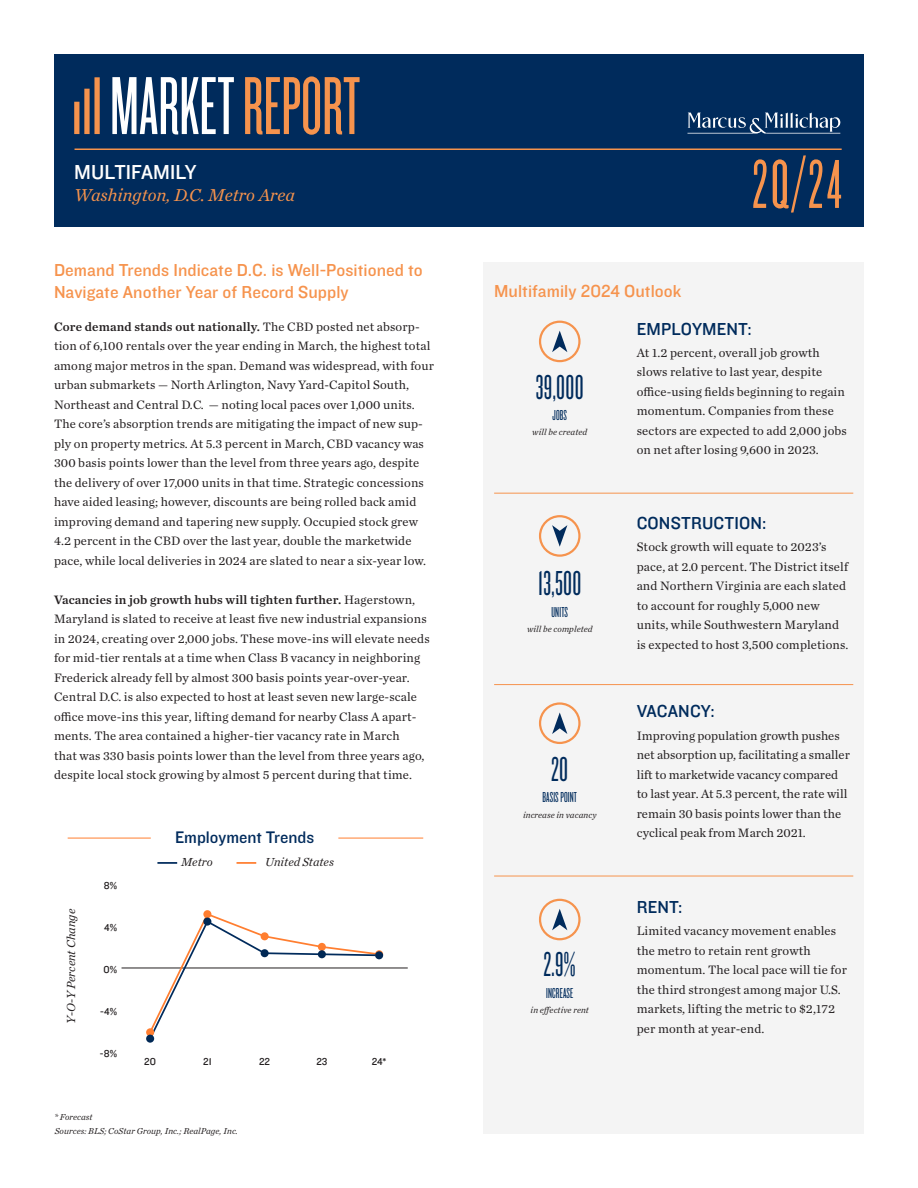
<style>
.page{position:relative;width:918px;height:1188px;background:#fff}
.page>*{position:absolute;margin:0;border:0;box-sizing:border-box;transform-origin:0 0}
._01_-_Header_-_Title{font:85.5px "Knockout 26 Junior Flywght";color:#fff}
._04_-_Header_-_Quarter{font:72px "Knockout 26 Junior Flywght";color:#f6934d}
._03_-_H3{font:36px "Knockout 26 Junior Flywght";letter-spacing:.01em;color:#002b5c}
._02_-_Header_-_Subtitle{font:21px "Knockout 31 Junior Middlewt";color:#fff}
._02_-_H2{font:18px/22.5px "Knockout 31 Junior Middlewt";letter-spacing:.005em;color:#f6934d}
._04_-_H4{font:18px "Knockout 31 Junior Middlewt";letter-spacing:.01em;color:#002b5c}
._03_-_Header_-_Location{font:italic 18px "Chronicle Text G1";color:#f6934d}
.Graphs{font:17.4px "Knockout 31 Junior Middlewt";color:#002b5c}
._03_-_H3-2{font:15px "Knockout 26 Junior Flywght";letter-spacing:.01em;color:#002b5c}
._05_-_Body{font:12.75px/19.5px "Chronicle Text G1";letter-spacing:.01em;color:#231f20}
.Graphs-2{font:italic 12.15px "Chronicle Text G1";color:#231f20}
.Graphs-3{font:10.5px "Knockout 31 Junior Middlewt";color:#231f20}
._06{font:italic 9px "Chronicle Text G1";letter-spacing:.005em;color:#231f20}
._03_-_H3-3{font:italic 9px "Chronicle Text G1";letter-spacing:.005em;color:#231f20}
.s1{color:#f6934d}
.s2{font-family:"Chronicle Text G1 Semi"}
</style>
<div class="page">
<div style="left:483px;top:262px;width:381px;height:872px;background:#f4f4f4"></div>
<svg style="left:552px;top:712px;width:15px;height:22px"></svg>
<div style="left:539px;top:702px;width:42px;height:42px;border:2px solid #f6934d;border-radius:50%"></div>
<svg style="left:552px;top:525px;width:15px;height:22px"></svg>
<div style="left:539px;top:515px;width:42px;height:42px;border:2px solid #f6934d;border-radius:50%"></div>
<svg style="left:552px;top:909px;width:15px;height:21px"></svg>
<div style="left:539px;top:899px;width:42px;height:41px;border:2px solid #f6934d;border-radius:50%"></div>
<svg style="left:552px;top:331px;width:15px;height:21px"></svg>
<div style="left:539px;top:321px;width:42px;height:41px;border:2px solid #f6934d;border-radius:50%"></div>
<hr style="left:494px;top:684px;width:359px;height:1px;background:#f6934d">
<hr style="left:494px;top:876px;width:359px;height:1px;background:#f6934d">
<hr style="left:494px;top:493px;width:359px;height:1px;background:#f6934d">
<hr style="left:68px;top:838px;width:83px;height:1px;background:#ff7e30">
<hr style="left:338px;top:838px;width:85px;height:1px;background:#ff7e30">
<svg style="left:237px;top:862px;width:19px;height:2px"></svg>
<hr style="left:157px;top:862px;width:20px;height:2px;background:#002b5c">
<hr style="left:122px;top:968px;width:286px;height:1px;background:#231f20">
<svg style="left:149px;top:913px;width:230px;height:126px"></svg>
<div style="left:146px;top:1028px;width:8px;height:8px;background:#ff7e30;border-radius:50%"></div>
<div style="left:203px;top:910px;width:8px;height:8px;background:#ff7e30;border-radius:50%"></div>
<div style="left:261px;top:932px;width:8px;height:8px;background:#ff7e30;border-radius:50%"></div>
<div style="left:318px;top:943px;width:8px;height:8px;background:#ff7e30;border-radius:50%"></div>
<div style="left:146px;top:1035px;width:8px;height:8px;background:#002855;border-radius:50%"></div>
<div style="left:203px;top:918px;width:8px;height:8px;background:#002855;border-radius:50%"></div>
<div style="left:261px;top:949px;width:8px;height:8px;background:#002855;border-radius:50%"></div>
<div style="left:318px;top:950px;width:8px;height:8px;background:#002855;border-radius:50%"></div>
<div style="left:375px;top:951px;width:8px;height:8px;background:#002855;border-radius:50%"></div>
<div style="left:54px;top:54px;width:810px;height:173px;background:#002b5c"></div>
<hr style="left:75px;top:148px;width:767px;height:2px;background:#f6934d">
<svg style="left:687px;top:113px;width:154px;height:21px"></svg>
<div style="left:74px;top:102px;width:5px;height:32px;background:#f6934d"></div>
<div style="left:84px;top:89px;width:6px;height:45px;background:#f6934d"></div>
<div style="left:94px;top:77px;width:6px;height:57px;background:#f6934d"></div>
<p class="_01_-_Header_-_Title" style="left:110px;top:58px;width:252px">MARKET <span class="s1">REPORT</span></p>
<p class="_02_-_Header_-_Subtitle" style="left:74px;top:158px;width:124px">MULTIFAMILY</p>
<p class="_03_-_Header_-_Location" style="left:74px;top:181px;width:222px">Washington, D.C. Metro Area</p>
<p class="_02_-_H2" style="left:54px;top:258px;width:370px">Demand Trends Indicate D.C. is Well-Positioned to<br>Navigate Another Year of Record Supply</p>
<p class="_05_-_Body" style="left:54px;top:316px;width:382px"><span class="s2">Core demand stands out nationally.</span> The CBD posted net absorp&shy;tion of 6,100 rentals over the year ending in March, the highest total among major metros in the span. Demand was widespread, with four urban submarkets — North Arlington, Navy Yard-Capitol South, Northeast and Central D.C. — noting local paces over 1,000 units.<br>The core’s absorption trends are mitigating the impact of new sup&shy;ply on property metrics. At 5.3 percent in March, CBD vacancy was 300 basis points lower than the level from three years ago, despite the delivery of over 17,000 units in that time. Strategic concessions have aided leasing; however, discounts are being rolled back amid improving demand and tapering new supply. Occupied stock grew 4.2 percent in the CBD over the last year, double the marketwide pace, while local deliveries in 2024 are slated to near a six-year low.</p>
<p class="_05_-_Body" style="left:54px;top:589px;width:377px"><span class="s2">Vacancies in job growth hubs will tighten further.</span> Hagerstown, Maryland is slated to receive at least five new industrial expansions in 2024, creating over 2,000 jobs. These move-ins will elevate needs for mid-tier rentals at a time when Class B vacancy in neighboring Frederick already fell by almost 300 basis points year-over-year.<br>Central D.C. is also expected to host at least seven new large-scale office move-ins this year, lifting demand for nearby Class A apart&shy;ments. The area contained a higher-tier vacancy rate in March<br>that was 330 basis points lower than the level from three years ago, despite local stock growing by almost 5 percent during that time.</p>
<p class="Graphs" style="left:175px;top:826px;width:141px">Employment Trends</p>
<p class="Graphs-2" style="left:62px;top:1024px;width:117px;rotate:-90deg">Y-O-Y Percent Change</p>
<p class="Graphs-3" style="left:104px;top:878px;width:15px">8%</p>
<p class="Graphs-3" style="left:104px;top:920px;width:14px">4%</p>
<p class="Graphs-3" style="left:104px;top:962px;width:15px">0%</p>
<p class="Graphs-3" style="left:100px;top:1005px;width:18px">-4%</p>
<p class="Graphs-3" style="left:100px;top:1047px;width:19px">-8%</p>
<p class="_06" style="left:54px;top:1110px;width:40px">* Forecast</p>
<p class="Graphs-2" style="left:181px;top:853px;width:33px">Metro</p>
<p class="Graphs-2" style="left:265px;top:853px;width:70px">United States</p>
<p class="Graphs-3" style="left:144px;top:1054px;width:13px">20</p>
<p class="Graphs-3" style="left:203px;top:1054px;width:10px">21</p>
<p class="Graphs-3" style="left:259px;top:1054px;width:13px">22</p>
<p class="Graphs-3" style="left:316px;top:1054px;width:13px">23</p>
<p class="Graphs-3" style="left:372px;top:1054px;width:16px">24*</p>
<p class="_06" style="left:55px;top:1124px;width:185px">Sources: BLS; CoStar Group, Inc.; RealPage, Inc.</p>
<p class="_02_-_H2" style="left:494px;top:279px;width:189px">Multifamily 2024 Outlook</p>
<p class="_04_-_Header_-_Quarter" style="left:753px;top:144px;width:90px">2Q/24</p>
<p class="_03_-_H3" style="left:536px;top:367px;width:49px">39,000</p>
<p class="_03_-_H3-2" style="left:552px;top:407px;width:16px">JOBS</p>
<p class="_03_-_H3-3" style="left:532px;top:425px;width:56px">will be created</p>
<p class="_03_-_H3" style="left:538px;top:563px;width:45px">13,500</p>
<p class="_03_-_H3-2" style="left:552px;top:603px;width:18px">UNITS</p>
<p class="_03_-_H3-3" style="left:527px;top:622px;width:67px">will be completed</p>
<p class="_03_-_H3" style="left:551px;top:749px;width:18px">20</p>
<p class="_03_-_H3-2" style="left:543px;top:789px;width:36px">BASIS POINT</p>
<p class="_06" style="left:523px;top:808px;width:75px">increase in vacancy</p>
<p class="_03_-_H3" style="left:544px;top:944px;width:33px">2.9%</p>
<p class="_03_-_H3-2" style="left:546px;top:985px;width:29px">INCREASE</p>
<p class="_03_-_H3-3" style="left:531px;top:1003px;width:60px">in effective rent</p>
<p class="_04_-_H4" style="left:637px;top:317px;width:117px">EMPLOYMENT:</p>
<p class="_05_-_Body" style="left:637px;top:342px;width:212px">At 1.2 percent, overall job growth slows relative to last year, despite office-using fields beginning to regain momentum. Companies from these sectors are expected to add 2,000 jobs on net after losing 9,600 in 2023.</p>
<p class="_04_-_H4" style="left:637px;top:511px;width:131px">CONSTRUCTION:</p>
<p class="_05_-_Body" style="left:637px;top:536px;width:213px">Stock growth will equate to 2023’s pace, at 2.0 percent. The District itself and Northern Virginia are each slated to account for roughly 5,000 new units, while Southwestern Maryland is expected to host 3,500 completions.</p>
<p class="_04_-_H4" style="left:637px;top:699px;width:79px">VACANCY:</p>
<p class="_05_-_Body" style="left:637px;top:725px;width:215px">Improving population growth pushes net absorption up, facilitating a smaller lift to marketwide vacancy compared to last year. At 5.3 percent, the rate will remain 30 basis points lower than the cyclical peak from March 2021.</p>
<p class="_04_-_H4" style="left:637px;top:895px;width:47px">RENT:</p>
<p class="_05_-_Body" style="left:637px;top:921px;width:212px">Limited vacancy movement enables the metro to retain rent growth momentum. The local pace will tie for the third strongest among major U.S. markets, lifting the metric to $2,172 per month at year-end.</p>
</div>
